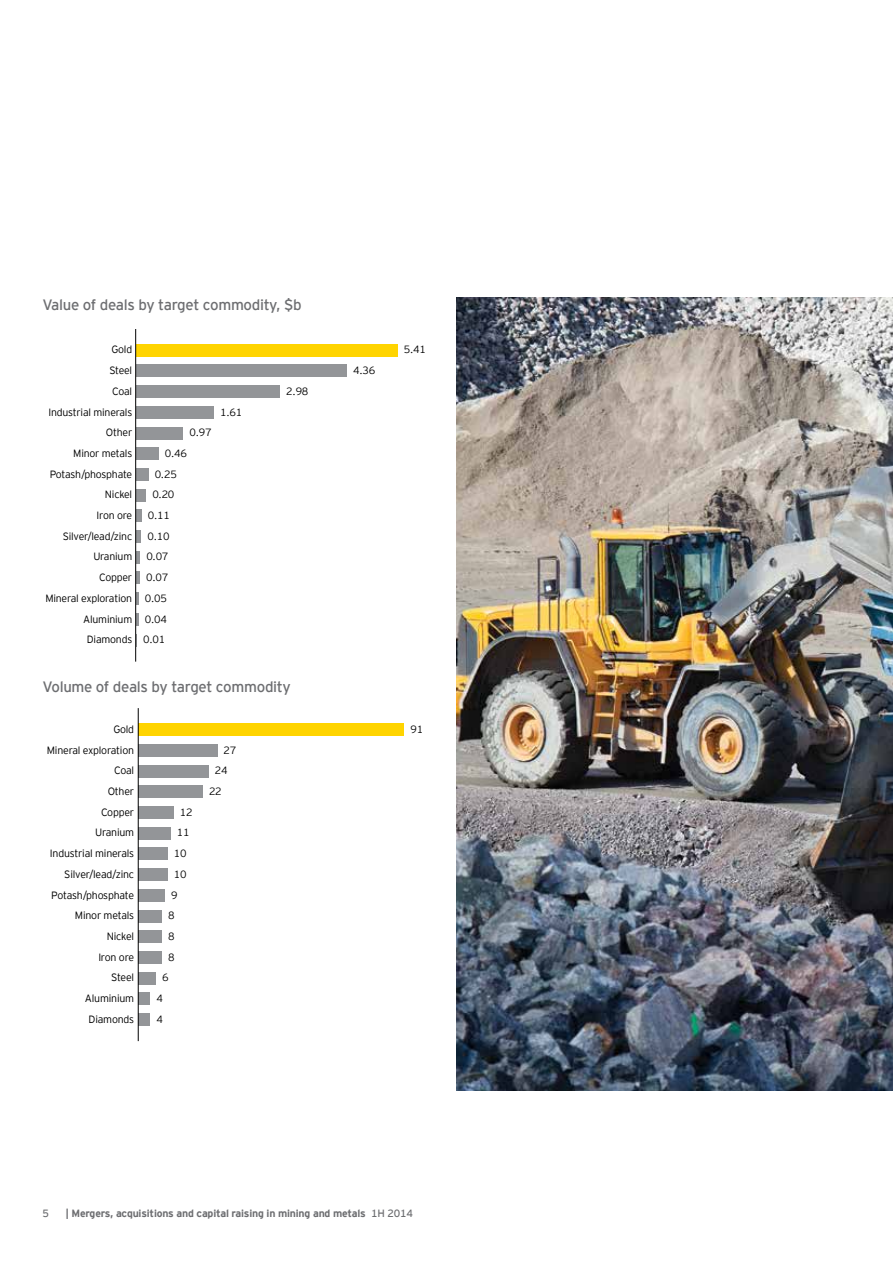
<style>
.page{position:relative;width:893px;height:1263px;background:#fff}
.page>*{position:absolute;margin:0;border:0;box-sizing:border-box;transform-origin:0 0}
.t1{font:15px "EY Interstate";letter-spacing:-.02em;color:#6d6e71}
.t2{font:300 10.5px "EY Interstate";letter-spacing:-.02em;color:#000}
.t3{font:700 10.5px "EY Interstate";letter-spacing:-.02em;color:#6d6e71}
.t4{font:10.5px "EY Interstate";color:#6d6e71}
.s1{font-weight:400}
</style>
<div class="page">
<img style="left:456px;top:298px;width:437px;height:792px">
<svg style="left:136px;top:634px;width:1px;height:12px"></svg>
<svg style="left:136px;top:613px;width:2px;height:13px"></svg>
<svg style="left:136px;top:592px;width:2px;height:13px"></svg>
<svg style="left:136px;top:571px;width:4px;height:13px"></svg>
<svg style="left:136px;top:551px;width:4px;height:13px"></svg>
<div style="left:136px;top:530px;width:5px;height:13px;background:#939598"></div>
<div style="left:136px;top:509px;width:5px;height:13px;background:#939598"></div>
<div style="left:136px;top:489px;width:10px;height:12px;background:#939598"></div>
<div style="left:136px;top:468px;width:12px;height:13px;background:#939598"></div>
<div style="left:136px;top:447px;width:22px;height:13px;background:#939598"></div>
<div style="left:136px;top:427px;width:47px;height:12px;background:#939598"></div>
<div style="left:136px;top:406px;width:77px;height:13px;background:#939598"></div>
<div style="left:136px;top:385px;width:144px;height:13px;background:#939598"></div>
<div style="left:136px;top:364px;width:210px;height:13px;background:#939598"></div>
<div style="left:136px;top:344px;width:261px;height:13px;background:#ffd400"></div>
<hr style="left:135px;top:329px;width:1px;height:332px;background:#000">
<div style="left:138px;top:1013px;width:12px;height:13px;background:#939598"></div>
<div style="left:138px;top:992px;width:12px;height:13px;background:#939598"></div>
<div style="left:138px;top:972px;width:18px;height:12px;background:#939598"></div>
<div style="left:138px;top:951px;width:24px;height:13px;background:#939598"></div>
<div style="left:138px;top:930px;width:24px;height:13px;background:#939598"></div>
<div style="left:138px;top:910px;width:24px;height:12px;background:#939598"></div>
<div style="left:138px;top:889px;width:27px;height:13px;background:#939598"></div>
<div style="left:138px;top:868px;width:30px;height:13px;background:#939598"></div>
<div style="left:138px;top:847px;width:30px;height:13px;background:#939598"></div>
<div style="left:138px;top:827px;width:33px;height:13px;background:#939598"></div>
<div style="left:138px;top:806px;width:35px;height:13px;background:#939598"></div>
<div style="left:138px;top:785px;width:65px;height:13px;background:#939598"></div>
<div style="left:138px;top:765px;width:71px;height:12px;background:#939598"></div>
<div style="left:138px;top:744px;width:79px;height:13px;background:#939598"></div>
<div style="left:138px;top:723px;width:266px;height:13px;background:#ffd400"></div>
<hr style="left:138px;top:709px;width:1px;height:331px;background:#000">
<h1 class="t1" style="left:43px;top:294px;width:261px">Value of deals by target commodity, $b</h1>
<p class="t2" style="left:112px;top:342px;width:22px">Gold</p>
<p class="t2" style="left:109px;top:363px;width:24px">Steel</p>
<p class="t2" style="left:112px;top:384px;width:21px">Coal</p>
<p class="t2" style="left:286px;top:384px;width:24px">2.98</p>
<p class="t2" style="left:48px;top:404px;width:85px">Industrial minerals</p>
<p class="t2" style="left:220px;top:404px;width:24px">1.61</p>
<p class="t2" style="left:106px;top:425px;width:28px">Other</p>
<p class="t2" style="left:189px;top:425px;width:24px">0.97</p>
<p class="t2" style="left:73px;top:446px;width:60px">Minor metals</p>
<p class="t2" style="left:165px;top:446px;width:24px">0.46</p>
<p class="t2" style="left:50px;top:466px;width:84px">Potash/phosphate</p>
<p class="t2" style="left:155px;top:466px;width:24px">0.25</p>
<p class="t2" style="left:105px;top:487px;width:29px">Nickel</p>
<p class="t2" style="left:152px;top:487px;width:24px">0.20</p>
<p class="t2" style="left:97px;top:508px;width:37px">Iron ore</p>
<p class="t2" style="left:148px;top:508px;width:24px">0.11</p>
<p class="t2" style="left:63px;top:528px;width:71px">Silver/lead/zinc</p>
<p class="t2" style="left:147px;top:528px;width:24px">0.10</p>
<p class="t2" style="left:93px;top:549px;width:40px">Uranium</p>
<p class="t2" style="left:146px;top:549px;width:24px">0.07</p>
<p class="t2" style="left:99px;top:570px;width:34px">Copper</p>
<p class="t2" style="left:146px;top:570px;width:24px">0.07</p>
<p class="t2" style="left:45px;top:591px;width:88px">Mineral exploration</p>
<p class="t2" style="left:145px;top:591px;width:24px">0.05</p>
<p class="t2" style="left:83px;top:611px;width:51px">Aluminium</p>
<p class="t2" style="left:145px;top:611px;width:24px">0.04</p>
<p class="t2" style="left:87px;top:632px;width:47px">Diamonds</p>
<p class="t2" style="left:143px;top:632px;width:24px">0.01</p>
<h1 class="t1" style="left:43px;top:676px;width:250px">Volume of deals by target commodity</h1>
<p class="t2" style="left:113px;top:722px;width:22px">Gold</p>
<p class="t2" style="left:47px;top:742px;width:89px">Mineral exploration</p>
<p class="t2" style="left:224px;top:742px;width:14px">27</p>
<p class="t2" style="left:114px;top:763px;width:22px">Coal</p>
<p class="t2" style="left:215px;top:763px;width:14px">24</p>
<p class="t2" style="left:108px;top:784px;width:28px">Other</p>
<p class="t2" style="left:209px;top:784px;width:14px">22</p>
<p class="t2" style="left:101px;top:804px;width:35px">Copper</p>
<p class="t2" style="left:180px;top:804px;width:14px">12</p>
<p class="t2" style="left:95px;top:825px;width:41px">Uranium</p>
<p class="t2" style="left:177px;top:825px;width:14px">11</p>
<p class="t2" style="left:50px;top:846px;width:86px">Industrial minerals</p>
<p class="t2" style="left:174px;top:846px;width:14px">10</p>
<p class="t2" style="left:64px;top:867px;width:71px">Silver/lead/zinc</p>
<p class="t2" style="left:174px;top:867px;width:14px">10</p>
<p class="t2" style="left:51px;top:887px;width:84px">Potash/phosphate</p>
<p class="t2" style="left:171px;top:887px;width:8px">9</p>
<p class="t2" style="left:75px;top:908px;width:61px">Minor metals</p>
<p class="t2" style="left:168px;top:908px;width:8px">8</p>
<p class="t2" style="left:107px;top:929px;width:29px">Nickel</p>
<p class="t2" style="left:168px;top:929px;width:8px">8</p>
<p class="t2" style="left:98px;top:949px;width:37px">Iron ore</p>
<p class="t2" style="left:168px;top:949px;width:8px">8</p>
<p class="t2" style="left:111px;top:970px;width:25px">Steel</p>
<p class="t2" style="left:162px;top:970px;width:8px">6</p>
<p class="t2" style="left:85px;top:991px;width:51px">Aluminium</p>
<p class="t2" style="left:156px;top:991px;width:8px">4</p>
<p class="t2" style="left:89px;top:1011px;width:47px">Diamonds</p>
<p class="t2" style="left:156px;top:1011px;width:8px">4</p>
<p class="t2" style="left:353px;top:363px;width:24px">4.36</p>
<p class="t2" style="left:404px;top:342px;width:24px">5.41</p>
<p class="t2" style="left:411px;top:722px;width:14px">91</p>
<p class="t4" style="left:43px;top:1206px;width:8px">5</p>
<p class="t3" style="left:66px;top:1206px;width:348px">| Mergers, acquisitions and capital raising in mining and metals <span class="s1">1H 2014</span></p>
</div>
